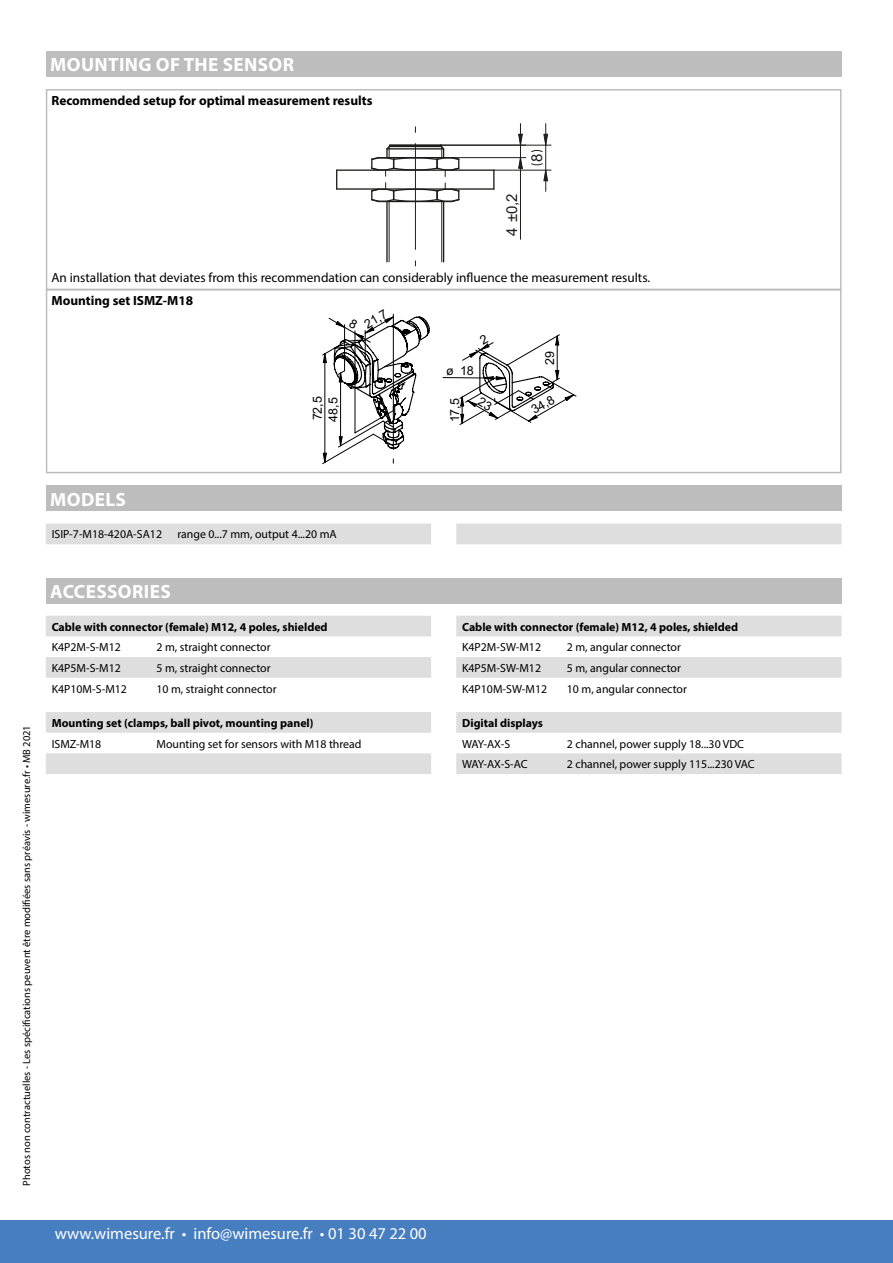
<style>
.page{position:relative;width:893px;height:1263px;background:#fff}
.page>*{position:absolute;margin:0;border:0;box-sizing:border-box;transform-origin:0 0}
.t1{font:700 19.2px "Myriad Pro";letter-spacing:.02em;color:#fff}
.t2{font:16.5px "Myriad Pro";color:#fff}
.t3{font:15px "Arial";color:#1d1d1b}
.t4{font:13.35px "Myriad Pro";color:#000}
.t5{font:700 13.35px "Myriad Pro";color:#000}
.t6{font:12.45px "Arial";letter-spacing:-.005em;color:#000}
.t7{font:11.85px "Myriad Pro";color:#000}
.t8{font:700 11.85px "Myriad Pro";color:#000}
.t9{font:10.5px "Myriad Pro";color:#000}
</style>
<div class="page">
<hr style="left:0;top:1220px;width:1px;height:43px;background:#477ec0">
<div style="left:1px;top:1220px;width:892px;height:43px;background:#477ec0"></div>
<div style="left:46px;top:51px;width:795px;height:26px;background:#bebdbe"></div>
<hr style="left:386px;top:202px;width:2px;height:60px;background:#1d1d1b">
<hr style="left:443px;top:202px;width:1px;height:60px;background:#1d1d1b">
<hr style="left:441px;top:202px;width:1px;height:60px;background:#1d1d1b">
<hr style="left:389px;top:202px;width:1px;height:60px;background:#1d1d1b">
<hr style="left:337px;top:188px;width:157px;height:2px;background:#1d1d1b">
<hr style="left:337px;top:169px;width:157px;height:2px;background:#1d1d1b">
<svg style="left:336px;top:170px;width:1px;height:19px"></svg>
<svg style="left:493px;top:171px;width:2px;height:18px"></svg>
<svg style="left:370px;top:144px;width:90px;height:33px"></svg>
<svg style="left:370px;top:183px;width:90px;height:20px"></svg>
<hr style="left:415px;top:144px;width:1px;height:105px;background:#1d1d1b">
<svg style="left:518px;top:134px;width:5px;height:11px"></svg>
<svg style="left:518px;top:158px;width:5px;height:11px"></svg>
<hr style="left:452px;top:157px;width:74px;height:1px;background:#1d1d1b">
<hr style="left:520px;top:124px;width:1px;height:115px;background:#1d1d1b">
<svg style="left:531px;top:134px;width:17px;height:18px"></svg>
<svg style="left:531px;top:163px;width:17px;height:18px"></svg>
<hr style="left:441px;top:145px;width:110px;height:1px;background:#1d1d1b">
<hr style="left:494px;top:170px;width:57px;height:1px;background:#1d1d1b">
<hr style="left:545px;top:124px;width:1px;height:67px;background:#1d1d1b">
<hr style="left:393px;top:314px;width:1px;height:97px;background:#000">
<div style="left:46px;top:289px;width:795px;height:184px;border:1px solid #bebdbe"></div>
<div style="left:46px;top:486px;width:795px;height:25px;background:#bebdbe"></div>
<div style="left:46px;top:524px;width:385px;height:20px;background:#dfdedf"></div>
<div style="left:456px;top:524px;width:385px;height:20px;background:#dfdedf"></div>
<div style="left:46px;top:578px;width:795px;height:25px;background:#bebdbe"></div>
<svg style="left:46px;top:616px;width:385px;height:62px"></svg>
<svg style="left:456px;top:616px;width:385px;height:62px"></svg>
<svg style="left:46px;top:712px;width:385px;height:62px"></svg>
<svg style="left:456px;top:712px;width:385px;height:62px"></svg>
<svg style="left:322px;top:316px;width:255px;height:148px"></svg>
<h1 class="t1" style="left:50px;top:52px;width:245px">MOUNTING OF THE SENSOR</h1>
<p class="t5" style="left:52px;top:91px;width:322px">Recommended setup for optimal measurement results</p>
<p class="t3" style="left:527px;top:162px;width:10px;rotate:-90deg">8</p>
<p class="t3" style="left:501px;top:236px;width:44px;rotate:-90deg">4 ±0,2</p>
<p class="t4" style="left:52px;top:269px;width:600px">An installation that deviates from this recommendation can considerably influence the measurement results.</p>
<p class="t5" style="left:52px;top:291px;width:143px">Mounting set ISMZ-M18</p>
<p class="t6" style="left:361px;top:318px;width:26px;rotate:-30deg">21,7</p>
<p class="t6" style="left:541px;top:365px;width:15px;rotate:-90deg">29</p>
<p class="t6" style="left:309px;top:420px;width:26px;rotate:-90deg">72,5</p>
<p class="t6" style="left:528px;top:403px;width:26px;rotate:-30deg">34,8</p>
<p class="t6" style="left:325px;top:422px;width:26px;rotate:-90deg">48,5</p>
<p class="t6" style="left:446px;top:422px;width:26px;rotate:-90deg">17,5</p>
<p class="t9" style="left:20px;top:1186px;width:462px;rotate:-90deg">Photos non contractuelles - Les spécifications peuvent être modifiées sans préavis - wimesure.fr • MB 2021</p>
<h1 class="t1" style="left:50px;top:487px;width:77px">MODELS</h1>
<p class="t7" style="left:52px;top:527px;width:112px">ISIP-7-M18-420A-SA12</p>
<p class="t7" style="left:177px;top:527px;width:161px">range 0...7 mm, output 4...20 mA</p>
<h1 class="t1" style="left:50px;top:579px;width:122px">ACCESSORIES</h1>
<p class="t8" style="left:52px;top:619px;width:277px">Cable with connector (female) M12, 4 poles, shielded</p>
<p class="t7" style="left:52px;top:640px;width:71px">K4P2M-S-M12</p>
<p class="t7" style="left:156px;top:640px;width:116px">2 m, straight connector</p>
<p class="t7" style="left:52px;top:661px;width:71px">K4P5M-S-M12</p>
<p class="t7" style="left:156px;top:661px;width:116px">5 m, straight connector</p>
<p class="t7" style="left:52px;top:681px;width:77px">K4P10M-S-M12</p>
<p class="t7" style="left:156px;top:681px;width:122px">10 m, straight connector</p>
<p class="t8" style="left:52px;top:715px;width:263px">Mounting set (clamps, ball pivot, mounting panel)</p>
<p class="t7" style="left:52px;top:736px;width:51px">ISMZ-M18</p>
<p class="t7" style="left:156px;top:736px;width:207px">Mounting set for sensors with M18 thread</p>
<h2 class="t2" style="left:55px;top:1223px;width:374px">www.wimesure.fr • info@wimesure.fr • 01 30 47 22 00</h2>
<p class="t8" style="left:462px;top:619px;width:277px">Cable with connector (female) M12, 4 poles, shielded</p>
<p class="t7" style="left:462px;top:640px;width:80px">K4P2M-SW-M12</p>
<p class="t7" style="left:567px;top:640px;width:115px">2 m, angular connector</p>
<p class="t7" style="left:462px;top:661px;width:80px">K4P5M-SW-M12</p>
<p class="t7" style="left:567px;top:661px;width:115px">5 m, angular connector</p>
<p class="t7" style="left:462px;top:681px;width:86px">K4P10M-SW-M12</p>
<p class="t7" style="left:567px;top:681px;width:122px">10 m, angular connector</p>
<p class="t8" style="left:462px;top:715px;width:82px">Digital displays</p>
<p class="t7" style="left:462px;top:736px;width:50px">WAY-AX-S</p>
<p class="t7" style="left:567px;top:736px;width:179px">2 channel, power supply 18...30 VDC</p>
<p class="t7" style="left:462px;top:757px;width:67px">WAY-AX-S-AC</p>
<p class="t7" style="left:567px;top:757px;width:189px">2 channel, power supply 115...230 VAC</p>
</div>
